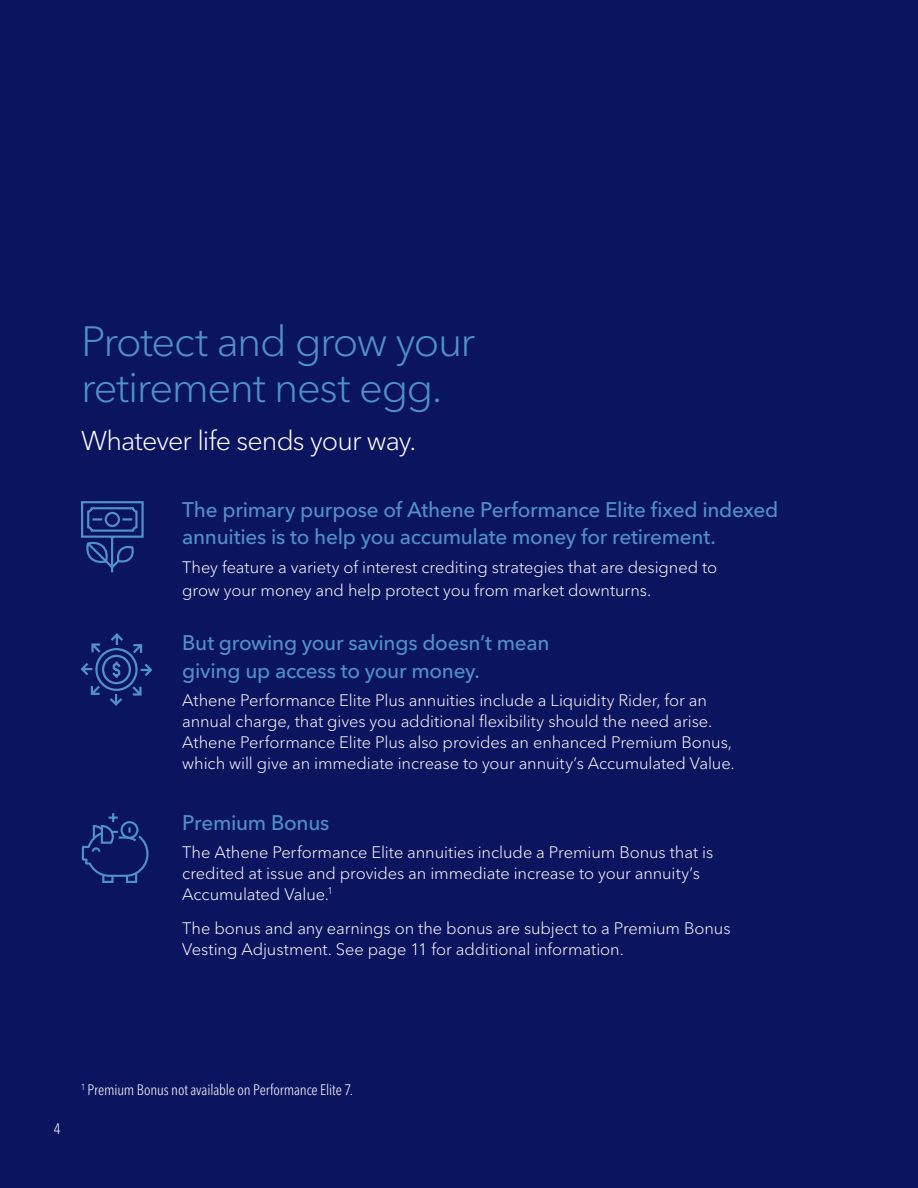
<style>
.page{position:relative;width:918px;height:1188px;background:#0b145e}
.page>*{position:absolute;margin:0;border:0;box-sizing:border-box;transform-origin:0 0}
.t1{font:300 42px/46.5px "Avenir Next LT Pro";letter-spacing:-.035em;color:#5090cc}
.t2{font:300 27px "Avenir Next LT Pro";letter-spacing:-.03em;color:#fff}
.t3{font:500 21px/27px "Avenir Next LT Pro";letter-spacing:-.015em;color:#5090cc}
.t4{font:300 16.5px/21px "Avenir Next LT Pro";letter-spacing:-.005em;color:#fff}
.t5{font:300 condensed 15px "Avenir Next LT Pro";letter-spacing:-.01em;color:#fff}
</style>
<div class="page">
<svg style="left:81px;top:501px;width:63px;height:72px"></svg>
<svg style="left:80px;top:633px;width:73px;height:73px"></svg>
<svg style="left:81px;top:813px;width:68px;height:70px"></svg>
<h1 class="t1" style="left:81px;top:318px;width:396px">Protect and grow your retirement nest egg.</h1>
<h2 class="t2" style="left:81px;top:424px;width:337px">Whatever life sends your way.</h2>
<p class="t3" style="left:182px;top:496px;width:598px">The primary purpose of Athene Performance Elite fixed indexed annuities is to help you accumulate money for retirement.</p>
<p class="t4" style="left:182px;top:556px;width:537px;line-height:22.5px">They feature a variety of interest crediting strategies that are designed to grow your money and help protect you from market downturns.</p>
<p class="t3" style="left:182px;top:628px;width:369px;line-height:28.5px">But growing your savings doesn’t mean giving up access to your money.</p>
<p class="t4" style="left:182px;top:690px;width:554px">Athene Performance Elite Plus annuities include a Liquidity Rider, for an annual charge, that gives you additional flexibility should the need arise.<br>Athene Performance Elite Plus also provides an enhanced Premium Bonus, which will give an immediate increase to your annuity’s Accumulated Value.</p>
<p class="t3" style="left:182px;top:809px;width:149px">Premium Bonus</p>
<p class="t4" style="left:182px;top:841px;width:532px">The Athene Performance Elite annuities include a Premium Bonus that is credited at issue and provides an immediate increase to your annuity’s<br>Accumulated Value.<sup>1</sup></p>
<p class="t4" style="left:182px;top:918px;width:550px">The bonus and any earnings on the bonus are subject to a Premium Bonus<br>Vesting Adjustment. See page 11 for additional information.</p>
<p class="t5" style="left:54px;top:1120px;width:8px">4</p>
<p class="t5" style="left:81px;top:1080px;width:274px"><sup>1</sup> Premium Bonus not available on Performance Elite 7.</p>
</div>
